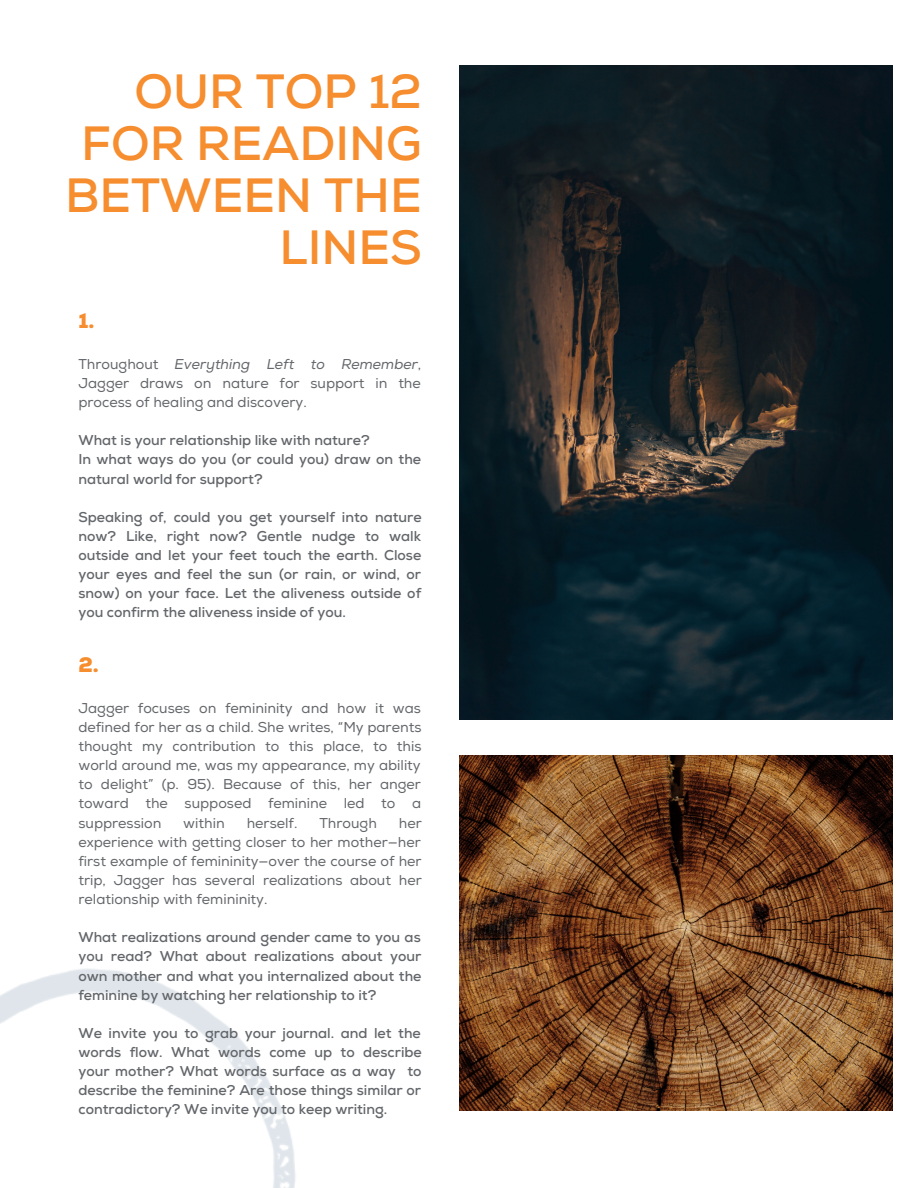
<style>
.page{position:relative;width:918px;height:1188px;background:#fff}
.page>*{position:absolute;margin:0;border:0;box-sizing:border-box;transform-origin:0 0}
.t1{font:700 48px/51.8px "Nexa";color:#f68d2e;text-align:right}
.t2{font:900 21px "Nexa";color:#f68d2e}
.t3{font:700 14.25px/19.2px "Nexa";color:#63666a;text-align:justify}
.t4{font:14.25px/19.2px "Nexa";color:#63666a;text-align:justify}
.s1{font-style:italic}
</style>
<div class="page">
<img style="left:459px;top:65px;width:433px;height:654px">
<img style="left:459px;top:756px;width:433px;height:354px">
<img style="left:0;top:968px;width:296px;height:220px">
<h1 class="t1" style="left:65px;top:68px;width:358px">OUR TOP 12<br>FOR READING<br>BETWEEN THE<br>LINES</h1>
<h2 class="t2" style="left:78px;top:308px;width:17px">1.</h2>
<p class="t4" style="left:78px;top:355px;width:344px">Throughout <span class="s1">Everything Left to Remember</span>, Jagger draws on nature for support in the process of healing and discovery.</p>
<p class="t3" style="left:78px;top:431px;width:344px;text-align:left">What is your relationship like with nature?<br>In what ways do you (or could you) draw on the natural world for support?</p>
<p class="t3" style="left:78px;top:508px;width:345px">Speaking of, could you get yourself into nature now? Like, right now? Gentle nudge to walk outside and let your feet touch the earth. Close your eyes and feel the sun (or rain, or wind, or snow) on your face. Let the aliveness outside of you confirm the aliveness inside of you.</p>
<h2 class="t2" style="left:78px;top:653px;width:22px">2.</h2>
<p class="t4" style="left:78px;top:699px;width:345px">Jagger focuses on femininity and how it was defined for her as a child. She writes, “My parents thought my contribution to this place, to this world around me, was my appearance, my ability to delight” (p. 95). Because of this, her anger toward the supposed feminine led to a suppression</p>
<p class="t4" style="left:183px;top:813px;width:43px">within</p>
<p class="t4" style="left:247px;top:813px;width:52px">herself.</p>
<p class="t4" style="left:319px;top:813px;width:59px">Through</p>
<p class="t4" style="left:78px;top:813px;width:345px;text-indent:320px">her experience with getting closer to her mother—her first example of femininity—over the course of her trip, Jagger has several realizations about her relationship with femininity.</p>
<p class="t3" style="left:78px;top:928px;width:345px">What realizations around gender came to you as you read? What about realizations about your own mother and what you internalized about the feminine by watching her relationship to it?</p>
<p class="t3" style="left:78px;top:1024px;width:345px">We invite you to grab your journal. and let the words flow. What words come up to describe your mother? What words surface as a way to describe the feminine? Are those things similar or contradictory? We invite you to keep writing.</p>
</div>
